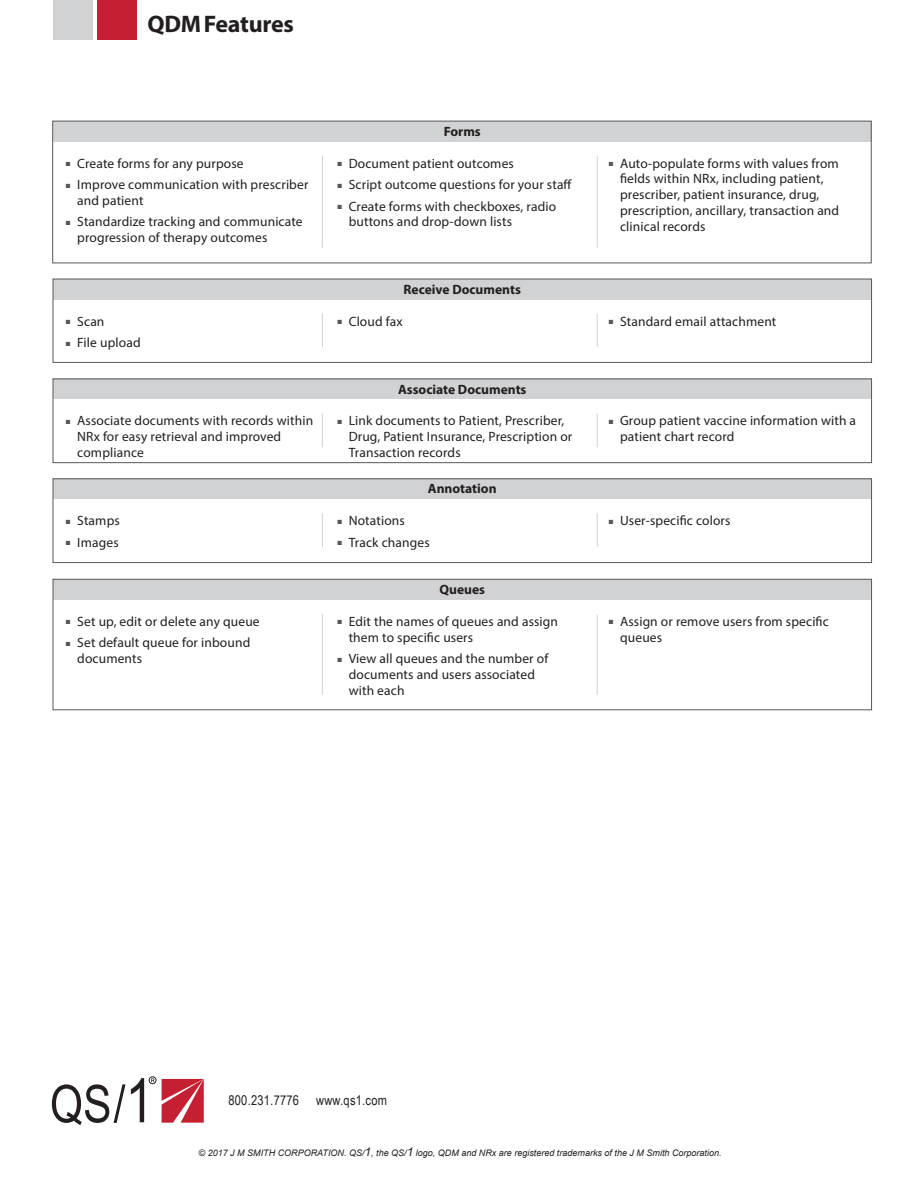
<style>
.page{position:relative;width:918px;height:1188px;background:#fff}
.page>*{position:absolute;margin:0;border:0;box-sizing:border-box;transform-origin:0 0}
.t1{font:700 24px "Myriad Pro";letter-spacing:-.01em;color:#231f20}
.t2{font:13.5px/15.8px "Myriad Pro";letter-spacing:.01em;color:#231f20}
.t3{font:700 13.5px "Myriad Pro";color:#231f20}
.t4{font:13.5px "Arial Narrow";letter-spacing:.02em;color:#231f20}
.t5{font:italic 9px "Arial";color:#231f20}
.s1{color:#57585a}
.s2{font-size:12px}
</style>
<div class="page">
<hr style="left:597px;top:614px;width:1px;height:80px;background:#d1d2d4">
<hr style="left:322px;top:614px;width:1px;height:80px;background:#d1d2d4">
<div style="left:53px;top:579px;width:819px;height:20px;background:#d1d2d4"></div>
<div style="left:53px;top:479px;width:819px;height:20px;background:#d1d2d4"></div>
<div style="left:53px;top:379px;width:819px;height:20px;background:#d1d2d4"></div>
<div style="left:53px;top:279px;width:819px;height:20px;background:#d1d2d4"></div>
<div style="left:53px;top:121px;width:819px;height:20px;background:#d1d2d4"></div>
<svg style="left:162px;top:1079px;width:42px;height:44px"></svg>
<svg style="left:52px;top:1078px;width:92px;height:47px"></svg>
<div style="left:149px;top:1077px;width:7px;height:7px;border:1px solid #231f20;border-radius:50%"></div>
<div style="left:53px;top:0;width:40px;height:40px;background:#d1d2d4"></div>
<div style="left:97px;top:0;width:40px;height:40px;background:#c41f33"></div>
<div style="left:53px;top:579px;width:819px;height:131px;border:1px solid #57585a"></div>
<hr style="left:597px;top:156px;width:1px;height:92px;background:#d1d2d4">
<hr style="left:322px;top:156px;width:1px;height:92px;background:#d1d2d4">
<div style="left:52px;top:121px;width:820px;height:142px;border:1px solid #57585a"></div>
<hr style="left:597px;top:514px;width:1px;height:33px;background:#d1d2d4">
<hr style="left:597px;top:414px;width:1px;height:33px;background:#d1d2d4">
<hr style="left:322px;top:514px;width:1px;height:33px;background:#d1d2d4">
<hr style="left:322px;top:414px;width:1px;height:33px;background:#d1d2d4">
<div style="left:53px;top:478px;width:819px;height:85px;border:1px solid #57585a"></div>
<div style="left:53px;top:379px;width:819px;height:84px;border:1px solid #57585a"></div>
<hr style="left:597px;top:314px;width:1px;height:33px;background:#d1d2d4">
<hr style="left:322px;top:314px;width:1px;height:33px;background:#d1d2d4">
<div style="left:53px;top:279px;width:819px;height:84px;border:1px solid #57585a"></div>
<h1 class="t1" style="left:147px;top:8px;width:148px">QDMFeatures</h1>
<p class="t2" style="left:66px;top:155px;width:179px"><span class="s1">■</span> Create forms for any purpose</p>
<p class="t2" style="left:77px;top:176px;width:233px;text-indent:-11px"><span class="s1">■</span> Improve communication with prescriber and patient</p>
<p class="t2" style="left:77px;top:214px;width:227px;text-indent:-11px"><span class="s1">■</span> Standardize tracking and communicate progression of therapy outcomes</p>
<p class="t2" style="left:66px;top:313px;width:40px"><span class="s1">■</span> Scan</p>
<p class="t2" style="left:66px;top:334px;width:76px"><span class="s1">■</span> File upload</p>
<p class="t3" style="left:444px;top:122px;width:39px">Forms</p>
<p class="t2" style="left:337px;top:155px;width:178px"><span class="s1">■</span> Document patient outcomes</p>
<p class="t2" style="left:337px;top:176px;width:236px"><span class="s1">■</span> Script outcome questions for your staff</p>
<p class="t2" style="left:349px;top:198px;width:209px;text-indent:-11px"><span class="s1">■</span> Create forms with checkboxes, radio buttons and drop-down lists</p>
<p class="t3" style="left:404px;top:280px;width:119px">Receive Documents</p>
<p class="t2" style="left:620px;top:155px;width:221px;text-indent:-11px"><span class="s1">■</span> Auto-populate forms with values from fields within NRx, including patient, prescriber, patient insurance, drug, prescription, ancillary, transaction and clinical records</p>
<p class="t2" style="left:337px;top:313px;width:67px"><span class="s1">■</span> Cloud fax</p>
<p class="t2" style="left:609px;top:313px;width:169px"><span class="s1">■</span> Standard email attachment</p>
<p class="t3" style="left:398px;top:380px;width:130px">Associate Documents</p>
<p class="t2" style="left:77px;top:413px;width:237px;text-indent:-11px"><span class="s1">■</span> Associate documents with records within<br>NRx for easy retrieval and improved compliance</p>
<p class="t2" style="left:349px;top:413px;width:225px;text-indent:-11px"><span class="s1">■</span> Link documents to Patient, Prescriber,<br>Drug, Patient Insurance, Prescription or<br>Transaction records</p>
<p class="t2" style="left:620px;top:413px;width:238px;text-indent:-11px"><span class="s1">■</span> Group patient vaccine information with a patient chart record</p>
<p class="t2" style="left:66px;top:513px;width:55px"><span class="s1">■</span> Stamps</p>
<p class="t2" style="left:66px;top:534px;width:54px"><span class="s1">■</span> Images</p>
<p class="t2" style="left:66px;top:613px;width:195px"><span class="s1">■</span> Set up, edit or delete any queue</p>
<p class="t2" style="left:77px;top:635px;width:175px;text-indent:-11px"><span class="s1">■</span> Set default queue for inbound documents</p>
<p class="t3" style="left:428px;top:480px;width:70px">Annotation</p>
<p class="t2" style="left:337px;top:513px;width:69px"><span class="s1">■</span> Notations</p>
<p class="t2" style="left:337px;top:534px;width:94px"><span class="s1">■</span> Track changes</p>
<p class="t3" style="left:439px;top:581px;width:47px">Queues</p>
<p class="t2" style="left:349px;top:613px;width:211px;text-indent:-11px"><span class="s1">■</span> Edit the names of queues and assign them to specific users</p>
<p class="t2" style="left:349px;top:650px;width:201px;text-indent:-11px"><span class="s1">■</span> View all queues and the number of documents and users associated with each</p>
<p class="t2" style="left:609px;top:513px;width:123px"><span class="s1">■</span> User-specific colors</p>
<p class="t2" style="left:620px;top:613px;width:210px;text-indent:-11px"><span class="s1">■</span> Assign or remove users from specific queues</p>
<p class="t4" style="left:228px;top:1091px;width:72px">800.231.7776</p>
<p class="t4" style="left:316px;top:1091px;width:72px">www.qs1.com</p>
<p class="t5" style="left:199px;top:1147px;width:524px">© 2017 J M SMITH CORPORATION. QS/<span class="s2">1</span>, the QS/<span class="s2">1</span> logo, QDM and NRx are registered trademarks of the J M Smith Corporation.</p>
</div>
